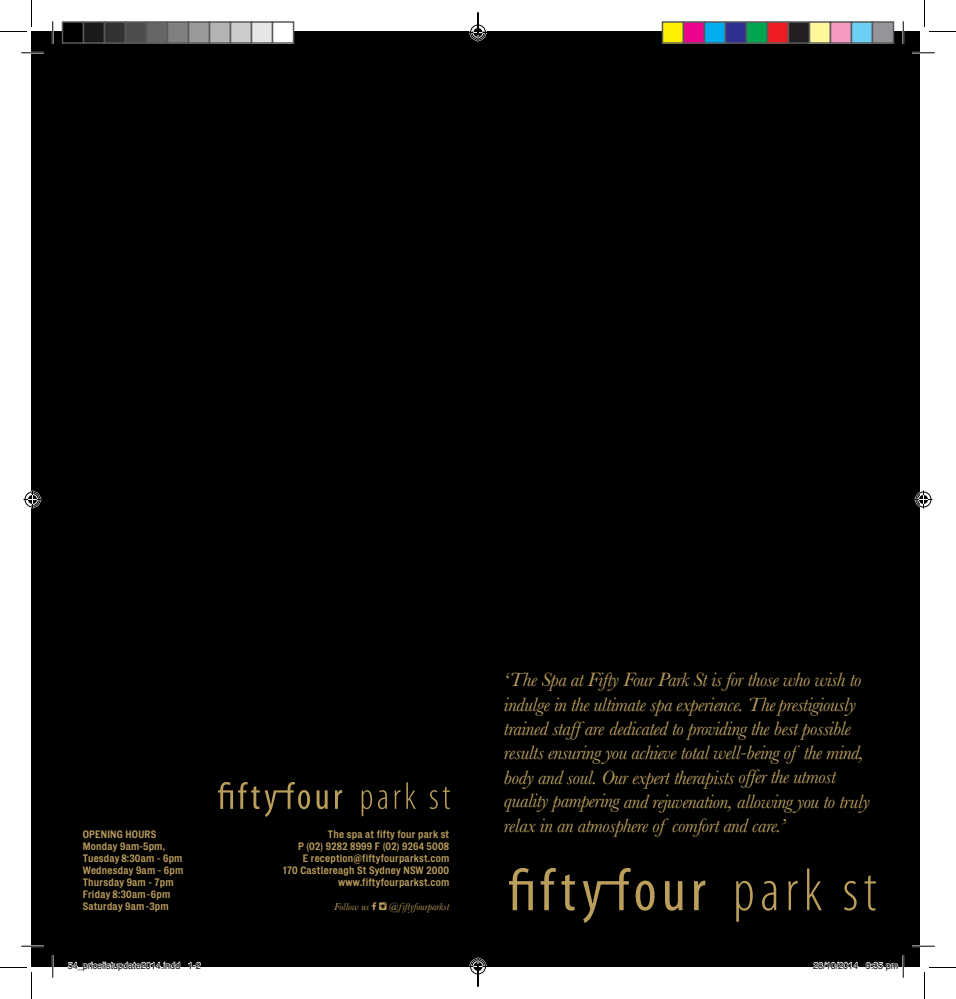
<style>
.page{position:relative;width:956px;height:999px;background:#fff}
.page>*{position:absolute;margin:0;border:0;box-sizing:border-box;transform-origin:0 0}
.t1{font:italic 20.1px/24.3px "Baskerville";letter-spacing:-.02em;color:#bb9e5c}
.t2{font:500 10.5px "Tagus Semicond";letter-spacing:.02em;color:#bb9e5c}
.t3{font:italic 10.5px "Baskerville";color:#bb9e5c}
.t4{font:9px "Helvetica";color:#000}
</style>
<div class="page">
<div style="left:32px;top:31px;width:888px;height:936px;background:#000001"></div>
<img style="left:219px;top:782px;width:231px;height:34px">
<svg style="left:372px;top:902px;width:15px;height:8px"></svg>
<img style="left:509px;top:868px;width:367px;height:54px">
<hr style="left:21px;top:52px;width:23px;height:2px;background:#fff">
<hr style="left:912px;top:52px;width:23px;height:2px;background:#fff">
<hr style="left:21px;top:945px;width:23px;height:2px;background:#fff">
<hr style="left:912px;top:945px;width:23px;height:2px;background:#fff">
<hr style="left:52px;top:21px;width:2px;height:23px;background:#fff">
<hr style="left:52px;top:955px;width:2px;height:22px;background:#fff">
<hr style="left:902px;top:21px;width:2px;height:23px;background:#fff">
<svg style="left:21px;top:53px;width:23px;height:1px"></svg>
<svg style="left:912px;top:53px;width:23px;height:1px"></svg>
<svg style="left:21px;top:945px;width:23px;height:1px"></svg>
<svg style="left:912px;top:945px;width:23px;height:1px"></svg>
<svg style="left:53px;top:21px;width:1px;height:23px"></svg>
<svg style="left:53px;top:955px;width:1px;height:22px"></svg>
<svg style="left:903px;top:21px;width:1px;height:23px"></svg>
<svg style="left:0;top:0;width:32px;height:32px"></svg>
<svg style="left:0;top:967px;width:32px;height:31px"></svg>
<svg style="left:924px;top:0;width:32px;height:32px"></svg>
<svg style="left:924px;top:967px;width:32px;height:31px"></svg>
<svg style="left:24px;top:490px;width:18px;height:18px"></svg>
<svg style="left:914px;top:490px;width:18px;height:18px"></svg>
<div style="left:63px;top:22px;width:21px;height:21px;background:#000"></div>
<div style="left:62px;top:21px;width:22px;height:23px;border:2px solid #595959"></div>
<div style="left:84px;top:22px;width:21px;height:21px;background:#1a1a1a"></div>
<div style="left:83px;top:21px;width:22px;height:23px;border:2px solid #595959"></div>
<div style="left:105px;top:22px;width:21px;height:21px;background:#333"></div>
<div style="left:104px;top:21px;width:22px;height:23px;border:2px solid #595959"></div>
<div style="left:126px;top:22px;width:21px;height:21px;background:#4d4d4d"></div>
<div style="left:125px;top:21px;width:22px;height:23px;border:2px solid #595959"></div>
<div style="left:147px;top:22px;width:21px;height:21px;background:#666"></div>
<div style="left:146px;top:21px;width:22px;height:23px;border:2px solid #595959"></div>
<div style="left:168px;top:22px;width:21px;height:21px;background:#808080"></div>
<div style="left:167px;top:21px;width:22px;height:23px;border:2px solid #595959"></div>
<div style="left:189px;top:22px;width:21px;height:21px;background:#999"></div>
<div style="left:188px;top:21px;width:22px;height:23px;border:2px solid #595959"></div>
<div style="left:210px;top:22px;width:21px;height:21px;background:#b3b3b3"></div>
<div style="left:209px;top:21px;width:22px;height:23px;border:2px solid #595959"></div>
<div style="left:231px;top:22px;width:21px;height:21px;background:#ccc"></div>
<div style="left:230px;top:21px;width:22px;height:23px;border:2px solid #595959"></div>
<div style="left:252px;top:22px;width:21px;height:21px;background:#e6e6e6"></div>
<div style="left:251px;top:21px;width:22px;height:23px;border:2px solid #595959"></div>
<div style="left:273px;top:22px;width:21px;height:21px;background:#fff"></div>
<div style="left:272px;top:21px;width:22px;height:23px;border:2px solid #595959"></div>
<div style="left:662px;top:22px;width:21px;height:21px;background:#fff101"></div>
<div style="left:662px;top:21px;width:22px;height:23px;border:2px solid #595959"></div>
<div style="left:683px;top:22px;width:21px;height:21px;background:#ed028c"></div>
<div style="left:683px;top:21px;width:22px;height:23px;border:2px solid #595959"></div>
<div style="left:704px;top:22px;width:21px;height:21px;background:#00aeef"></div>
<div style="left:704px;top:21px;width:22px;height:23px;border:2px solid #595959"></div>
<div style="left:725px;top:22px;width:21px;height:21px;background:#2e3092"></div>
<div style="left:725px;top:21px;width:22px;height:23px;border:2px solid #595959"></div>
<div style="left:746px;top:22px;width:21px;height:21px;background:#00a54f"></div>
<div style="left:746px;top:21px;width:22px;height:23px;border:2px solid #595959"></div>
<div style="left:767px;top:22px;width:21px;height:21px;background:#ee1d23"></div>
<div style="left:767px;top:21px;width:22px;height:23px;border:2px solid #595959"></div>
<div style="left:788px;top:22px;width:21px;height:21px;background:#231f20"></div>
<div style="left:788px;top:21px;width:22px;height:23px;border:2px solid #595959"></div>
<div style="left:809px;top:22px;width:21px;height:21px;background:#fff79a"></div>
<div style="left:809px;top:21px;width:22px;height:23px;border:2px solid #595959"></div>
<div style="left:830px;top:22px;width:21px;height:21px;background:#f499c2"></div>
<div style="left:830px;top:21px;width:22px;height:23px;border:2px solid #595959"></div>
<div style="left:851px;top:22px;width:21px;height:21px;background:#6bcff6"></div>
<div style="left:851px;top:21px;width:22px;height:23px;border:2px solid #595959"></div>
<div style="left:872px;top:22px;width:21px;height:21px;background:#939598"></div>
<div style="left:872px;top:21px;width:22px;height:23px;border:2px solid #595959"></div>
<svg style="left:67px;top:961px;width:113px;height:6px"></svg>
<svg style="left:188px;top:961px;width:13px;height:6px"></svg>
<svg style="left:813px;top:961px;width:45px;height:6px"></svg>
<svg style="left:865px;top:955px;width:39px;height:22px"></svg>
<svg style="left:469px;top:12px;width:18px;height:30px"></svg>
<svg style="left:469px;top:957px;width:18px;height:29px"></svg>
<p class="t2" style="left:83px;top:828px;width:75px">OPENING HOURS</p>
<p class="t2" style="left:83px;top:840px;width:84px">Monday 9am-5pm,</p>
<p class="t2" style="left:83px;top:852px;width:101px">Tuesday 8:30am - 6pm</p>
<p class="t2" style="left:83px;top:864px;width:102px">Wednesday 9am - 6pm</p>
<p class="t2" style="left:83px;top:876px;width:92px">Thursday 9am - 7pm</p>
<p class="t2" style="left:83px;top:888px;width:89px">Friday 8:30am-6pm</p>
<p class="t2" style="left:83px;top:900px;width:88px">Saturday 9am-3pm</p>
<p class="t2" style="left:328px;top:828px;width:123px">The spa at fifty four park st</p>
<p class="t2" style="left:298px;top:840px;width:153px">P (02) 9282 8999 F (02) 9264 5008</p>
<p class="t2" style="left:303px;top:852px;width:148px">E reception@fiftyfourparkst.com</p>
<p class="t2" style="left:283px;top:864px;width:168px">170 Castlereagh St Sydney NSW 2000</p>
<p class="t2" style="left:338px;top:876px;width:113px">www.fiftyfourparkst.com</p>
<p class="t3" style="left:334px;top:899px;width:36px">Follow us</p>
<p class="t3" style="left:389px;top:899px;width:62px">@fiftyfourparkst</p>
<p class="t1" style="left:504px;top:667px;width:368px">‘The Spa at Fifty Four Park St is for those who wish to indulge in the ultimate spa experience. The prestigiously trained staffare dedicated to providing the best possible results ensuring you achieve total well-being of the mind, body and soul. Our expert therapists offer the utmost quality pampering and rejuvenation, allowing you to truly relax in an atmosphere of comfort and care.’</p>
<p class="t4" style="left:68px;top:958px;width:135px">54_pricelistupdate2014.indd 1-2</p>
<p class="t4" style="left:813px;top:958px;width:87px">28/10/2014 9:35 pm</p>
</div>
